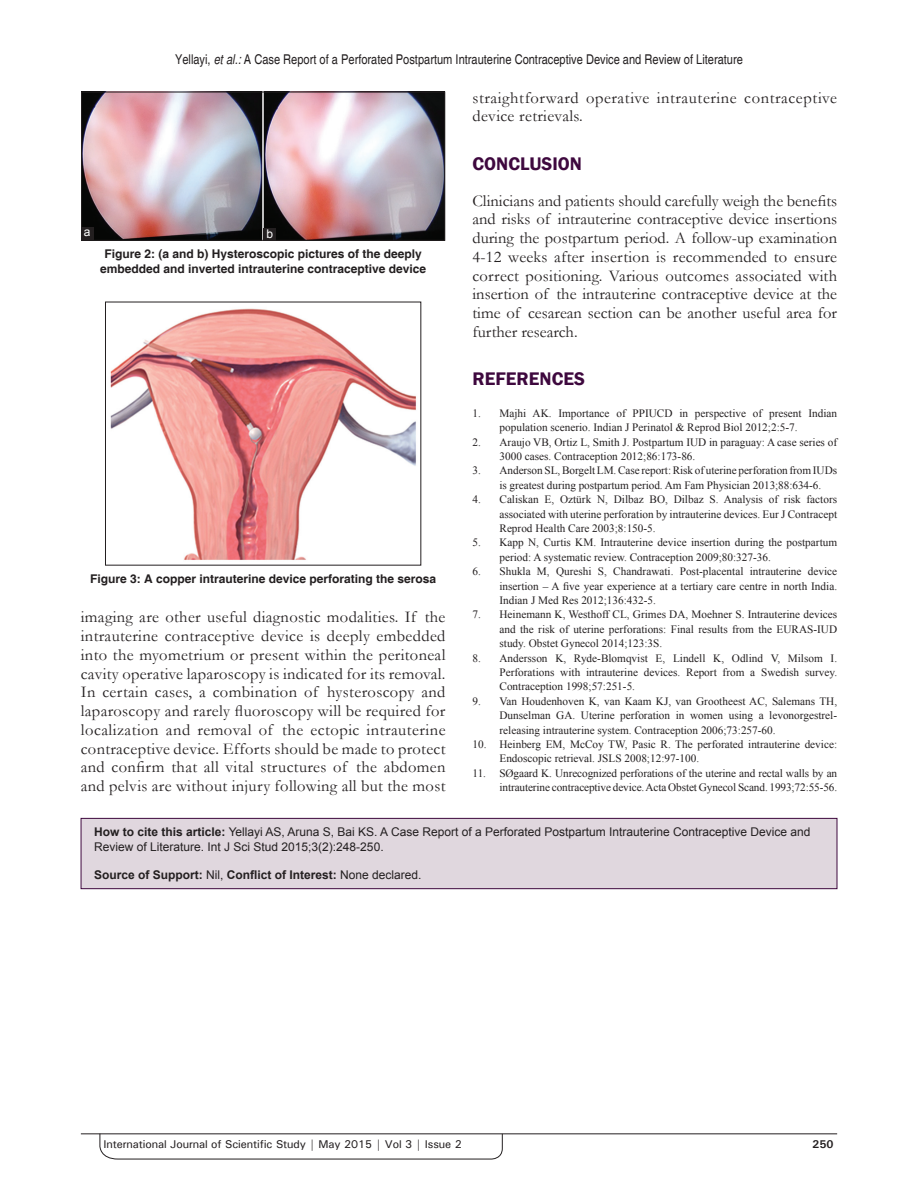
<style>
.page{position:relative;width:918px;height:1188px;background:#fff}
.page>*{position:absolute;margin:0;border:0;box-sizing:border-box;transform-origin:0 0}
.t1{font:600 18.75px "Franklin Gothic";color:#3e083e}
.TX{font:16.5px/18.8px "Garamond";letter-spacing:.02em;color:#231f20;text-align:justify}
.t2{font:condensed 13.5px "Helvetica";color:#231f20}
.SRC{font:12px/14.4px "Arial";color:#231f20}
.FGC{font:700 12px/15px "Helvetica";color:#231f20;text-align:center}
.SRC-2{font:700 12px "Arial";color:#231f20}
.LABEL{font:12px "Arial";color:#fff}
.REF{font:11.25px/14.4px "Times New Roman";color:#231f20}
.t3{font:500 11.25px "Univers";letter-spacing:-.01em;color:#231f20}
.t4{font:700 11.25px "Univers";color:#231f20}
.s1{font-style:italic}
.s2{font-weight:700}
.s3{font-weight:400}
</style>
<div class="page">
<hr style="left:81px;top:1134px;width:756px;height:1px;background:#231f20">
<svg style="left:100px;top:1133px;width:403px;height:26px"></svg>
<img style="left:83px;top:94px;width:360px;height:145px">
<div style="left:81px;top:92px;width:364px;height:149px;border:1px solid #231f20"></div>
<div style="left:264px;top:228px;width:12px;height:12px;background:#231f20"></div>
<div style="left:81px;top:227px;width:13px;height:13px;background:#231f20"></div>
<img style="left:110px;top:308px;width:306px;height:252px">
<div style="left:81px;top:818px;width:756px;height:71px;background:#e0d7de"></div>
<div style="left:81px;top:818px;width:756px;height:71px;border:1px solid #3e083e"></div>
<p class="t2" style="left:175px;top:52px;width:569px">Yellayi, <span class="s1">et al.:</span> A Case Report of a Perforated Postpartum Intrauterine Contraceptive Device and Review of Literature</p>
<p class="LABEL" style="left:84px;top:224px;width:8px">a</p>
<p class="LABEL" style="left:267px;top:226px;width:8px">b</p>
<p class="FGC" style="left:100px;top:247px;width:328px">Figure 2: (a and b) Hysteroscopic pictures of the deeply embedded and inverted intrauterine contraceptive device</p>
<p class="FGC" style="left:90px;top:572px;width:348px">Figure 3: A copper intrauterine device perforating the serosa</p>
<p class="TX" style="left:81px;top:607px;width:366px">imaging are other useful diagnostic modalities. If the intrauterine contraceptive device is deeply embedded into the myometrium or present within the peritoneal cavity operative laparoscopy is indicated for its removal.<br>In certain cases, a combination of hysteroscopy and laparoscopy and rarely fluoroscopy will be required for localization and removal of the ectopic intrauterine contraceptive device. Efforts should be made to protect and confirm that all vital structures of the abdomen and pelvis are without injury following all but the most</p>
<p class="TX" style="left:472px;top:88px;width:366px">straightforward operative intrauterine contraceptive device retrievals.</p>
<h1 class="t1" style="left:472px;top:152px;width:111px">CONCLUSION</h1>
<p class="TX" style="left:472px;top:191px;width:366px">Clinicians and patients should carefully weigh the benefits and risks of intrauterine contraceptive device insertions during the postpartum period. A follow-up examination 4-12 weeks after insertion is recommended to ensure correct positioning. Various outcomes associated with insertion of the intrauterine contraceptive device at the time of cesarean section can be another useful area for further research.</p>
<h1 class="t1" style="left:472px;top:367px;width:114px">REFERENCES</h1>
<p class="REF" style="left:500px;top:405px;width:339px;text-indent:-27px">1. Majhi AK. Importance of PPIUCD in perspective of present Indian population scenerio. Indian J Perinatol &amp; Reprod Biol 2012;2:5-7.</p>
<p class="REF" style="left:500px;top:434px;width:339px;text-indent:-27px">2. Araujo VB, Ortiz L, Smith J. Postpartum IUD in paraguay: A case series of<br>3000 cases. Contraception 2012;86:173-86.</p>
<p class="REF" style="left:500px;top:463px;width:339px;text-indent:-27px">3. Anderson SL, Borgelt LM. Case report: Risk of uterine perforation from IUDs is greatest during postpartum period. Am Fam Physician 2013;88:634‑6.</p>
<p class="REF" style="left:500px;top:492px;width:339px;text-align:justify;text-indent:-27px">4. Caliskan E, Oztürk N, Dilbaz BO, Dilbaz S. Analysis of risk factors associated with uterine perforation by intrauterine devices. Eur J Contracept Reprod Health Care 2003;8:150-5.</p>
<p class="REF" style="left:500px;top:535px;width:339px;text-indent:-27px">5. Kapp N, Curtis KM. Intrauterine device insertion during the postpartum period: A systematic review. Contraception 2009;80:327-36.</p>
<p class="REF" style="left:500px;top:564px;width:339px;text-align:justify;text-indent:-27px">6. Shukla M, Qureshi S, Chandrawati. Post-placental intrauterine device insertion – A five year experience at a tertiary care centre in north India.<br>Indian J Med Res 2012;136:432-5.</p>
<p class="REF" style="left:500px;top:607px;width:339px;text-align:justify;text-indent:-27px">7. Heinemann K, Westhoff CL, Grimes DA, Moehner S. Intrauterine devices and the risk of uterine perforations: Final results from the EURAS-IUD study. Obstet Gynecol 2014;123:3S.</p>
<p class="REF" style="left:500px;top:650px;width:339px;text-align:justify;text-indent:-27px">8. Andersson K, Ryde-Blomqvist E, Lindell K, Odlind V, Milsom I.<br>Perforations with intrauterine devices. Report from a Swedish survey.<br>Contraception 1998;57:251-5.</p>
<p class="REF" style="left:500px;top:693px;width:339px;text-align:justify;text-indent:-27px">9. Van Houdenhoven K, van Kaam KJ, van Grootheest AC, Salemans TH, Dunselman GA. Uterine perforation in women using a levonorgestrel&shy;releasing intrauterine system. Contraception 2006;73:257-60.</p>
<p class="REF" style="left:500px;top:737px;width:339px;text-indent:-27px">10. Heinberg EM, McCoy TW, Pasic R. The perforated intrauterine device:<br>Endoscopic retrieval. JSLS 2008;12:97-100.</p>
<p class="REF" style="left:472px;top:765px;width:366px;text-align:right">11. SØgaard K. Unrecognized perforations of the uterine and rectal walls by an intrauterine contraceptive device. Acta Obstet Gynecol Scand. 1993;72:55‑56.</p>
<p class="SRC" style="left:94px;top:825px;width:718px"><span class="s2">How to cite this article:</span> Yellayi AS, Aruna S, Bai KS. A Case Report of a Perforated Postpartum Intrauterine Contraceptive Device and<br>Review of Literature. Int J Sci Stud 2015;3(2):248-250.</p>
<p class="SRC-2" style="left:94px;top:867px;width:329px">Source of Support: <span class="s3">Nil,</span> Conflict of Interest: <span class="s3">None declared.</span></p>
<p class="t3" style="left:104px;top:1137px;width:360px">International Journal of Scientific Study | May 2015 | Vol 3 | Issue 2</p>
<p class="t4" style="left:812px;top:1137px;width:23px">250</p>
</div>
